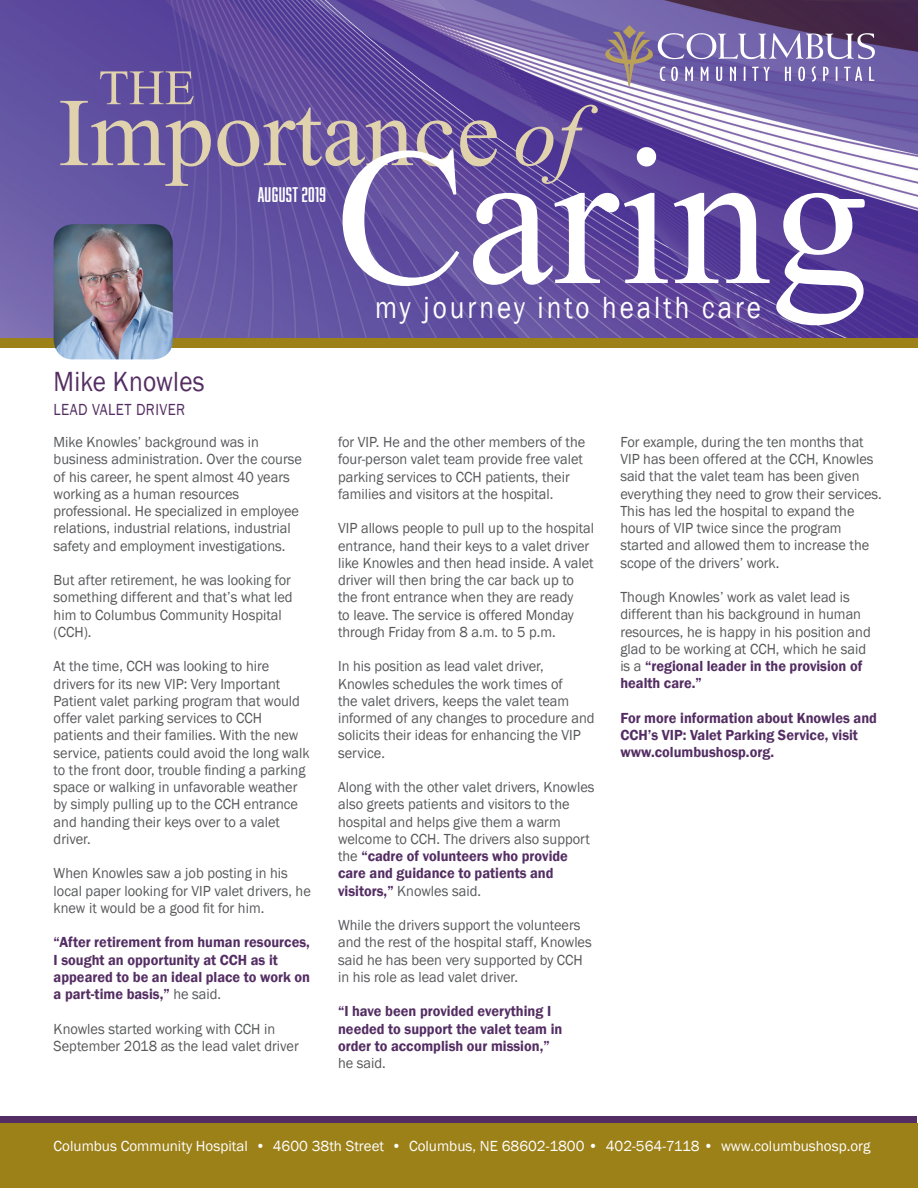
<style>
.page{position:relative;width:918px;height:1188px;background:#fff}
.page>*{position:absolute;margin:0;border:0;box-sizing:border-box;transform-origin:0 0}
.t1{font:31.5px "Franklin Gothic";letter-spacing:.11em;color:#fff;scale:.86 1}
.t2{font:28.5px "Franklin Gothic";letter-spacing:.01em;color:#542e63;scale:.89 1}
.t3{font:19.5px "Abolition Round";letter-spacing:.02em;color:#fff}
.t4{font:16.5px "Franklin Gothic";letter-spacing:.03em;color:#542e63;scale:.89 1}
.t5{font:15px/17.2px "Franklin Gothic";color:#57585a;scale:.96 1}
.t6{font:600 15px/17.2px "Franklin Gothic";color:#542e63;scale:.96 1}
.t7{font:15px "Franklin Gothic";color:#fff}
.s1{font-weight:400;color:#57585a}
.s2{font-weight:600;color:#542e63}
</style>
<div class="page">
<svg style="left:1px;top:1117px;width:916px;height:7px;background:#5e3958"></svg>
<div style="left:0;top:338px;width:918px;height:10px;background:#9c8118"></div>
<img style="left:0;top:0;width:918px;height:338px">
<img style="left:656px;top:27px;width:218px;height:59px">
<img style="left:605px;top:26px;width:47px;height:59px">
<div style="left:0;top:1124px;width:918px;height:64px;background:#9c8118"></div>
<svg style="left:60px;top:101px;width:538px;height:85px;background:#7866a1"></svg>
<svg style="left:100px;top:71px;width:94px;height:33px;background:#8171a1"></svg>
<svg style="left:343px;top:147px;width:522px;height:178px"></svg>
<img style="left:54px;top:224px;width:119px;height:135px">
<p class="t3" style="left:258px;top:183px;width:70px">AUGUST 2019</p>
<p class="t2" style="left:54px;top:363px;width:171px">Mike Knowles</p>
<p class="t4" style="left:54px;top:400px;width:149px">LEAD VALET DRIVER</p>
<p class="t5" style="left:54px;top:434px;width:260px">Mike Knowles’ background was in business administration. Over the course of his career, he spent almost 40 years working as a human resources professional. He specialized in employee relations, industrial relations, industrial safety and employment investigations.</p>
<p class="t5" style="left:54px;top:572px;width:251px">But after retirement, he was looking for something different and that’s what led him to Columbus Community Hospital (CCH).</p>
<p class="t5" style="left:54px;top:658px;width:268px">At the time, CCH was looking to hire drivers for its new VIP: Very Important Patient valet parking program that would offer valet parking services to CCH patients and their families. With the new service, patients could avoid the long walk to the front door, trouble finding a parking space or walking in unfavorable weather by simply pulling up to the CCH entrance and handing their keys over to a valet driver.</p>
<p class="t5" style="left:54px;top:865px;width:269px">When Knowles saw a job posting in his local paper looking for VIP valet drivers, he knew it would be a good fit for him.</p>
<p class="t6" style="left:54px;top:934px;width:269px">“After retirement from human resources, I sought an opportunity at CCH as it appeared to be an ideal place to work on a part-time basis,” <span class="s1">he said.</span></p>
<p class="t5" style="left:54px;top:1020px;width:257px">Knowles started working with CCH in<br>September 2018 as the lead valet driver</p>
<p class="t1" style="left:375px;top:288px;width:450px">my journey into health care</p>
<p class="t5" style="left:338px;top:434px;width:259px">for VIP. He and the other members of the four-person valet team provide free valet parking services to CCH patients, their families and visitors at the hospital.</p>
<p class="t5" style="left:338px;top:520px;width:268px">VIP allows people to pull up to the hospital entrance, hand their keys to a valet driver like Knowles and then head inside. A valet driver will then bring the car back up to the front entrance when they are ready<br>to leave. The service is offered Monday through Friday from 8 a.m. to 5 p.m.</p>
<p class="t5" style="left:338px;top:658px;width:269px">In his position as lead valet driver, Knowles schedules the work times of<br>the valet drivers, keeps the valet team informed of any changes to procedure and solicits their ideas for enhancing the VIP service.</p>
<p class="t5" style="left:338px;top:779px;width:269px">Along with the other valet drivers, Knowles also greets patients and visitors to the hospital and helps give them a warm welcome to CCH. The drivers also support the <span class="s2">“cadre of volunteers who provide care and guidance to patients and visitors,”</span> Knowles said.</p>
<p class="t5" style="left:338px;top:917px;width:266px">While the drivers support the volunteers and the rest of the hospital staff, Knowles said he has been very supported by CCH in his role as lead valet driver.</p>
<p class="t6" style="left:338px;top:1003px;width:235px">“I have been provided everything I needed to support the valet team in order to accomplish our mission,” <span class="s1">he said.</span></p>
<p class="t5" style="left:620px;top:434px;width:274px">For example, during the ten months that VIP has been offered at the CCH, Knowles said that the valet team has been given everything they need to grow their services.<br>This has led the hospital to expand the hours of VIP twice since the program started and allowed them to increase the scope of the drivers’ work.</p>
<p class="t5" style="left:620px;top:589px;width:262px">Though Knowles’ work as valet lead is different than his background in human resources, he is happy in his position and glad to be working at CCH, which he said is a <span class="s2">“regional leader in the provision of health care.”</span></p>
<p class="t6" style="left:620px;top:709px;width:269px">For more information about Knowles and<br>CCH’s VIP: Valet Parking Service, visit www.columbushosp.org.</p>
<p class="t7" style="left:54px;top:1136px;width:818px">Columbus Community Hospital • 4600 38th Street • Columbus, NE 68602-1800 • 402-564-7118 • www.columbushosp.org</p>
</div>
